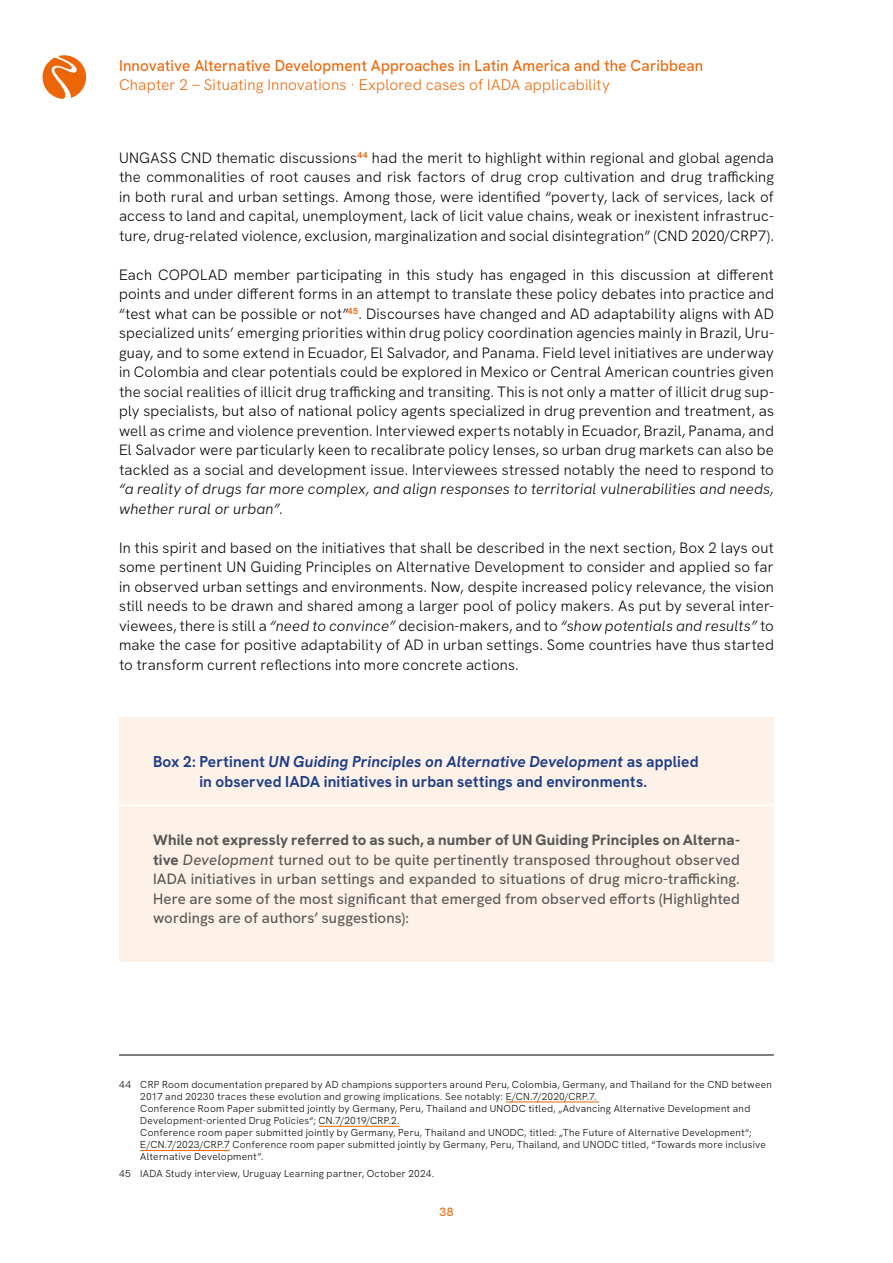
<style>
.page{position:relative;width:893px;height:1263px;background:#fff}
.page>*{position:absolute;margin:0;border:0;box-sizing:border-box;transform-origin:0 0}
.Kasten-Head{font:700 15.75px/19.5px "HK Grotesk Pro";letter-spacing:.005em;color:#1c3e88;text-align:center}
.t1{font:500 15.75px "HK Grotesk Pro";letter-spacing:.01em;color:#ec6608}
.t2{font:300 15.3px "HK Grotesk Pro";letter-spacing:.01em;color:#ec6608}
.Lauftext{font:300 15px/19.5px "HK Grotesk Pro";letter-spacing:.01em;color:#000;text-align:justify}
.Kasten-Lauftext{font:500 15px/19.5px "HK Grotesk Pro";letter-spacing:.01em;color:#575756;text-align:justify}
.t3{font:500 12px "HK Grotesk Pro";color:#ec6608}
.Fußnote{font:300 10.2px/12.1px "HK Grotesk Pro";letter-spacing:.025em;color:#000}
.s1{font-style:italic}
.s2{font-weight:800}
</style>
<div class="page">
<svg style="left:43px;top:55px;width:43px;height:44px"></svg>
<div style="left:119px;top:717px;width:655px;height:108px;background:#fef1e8"></div>
<hr style="left:119px;top:804px;width:655px;height:2px;background:#fff">
<div style="left:119px;top:815px;width:655px;height:147px;background:#fef1e8"></div>
<hr style="left:119px;top:1054px;width:655px;height:1px;background:#000">
<hr style="left:506px;top:1102px;width:93px;height:1px;background:#ec6608">
<hr style="left:318px;top:1126px;width:81px;height:1px;background:#ec6608">
<hr style="left:140px;top:1150px;width:90px;height:1px;background:#ec6608">
<p class="t1" style="left:119px;top:54px;width:586px">Innovative Alternative Development Approaches in Latin America and the Caribbean</p>
<p class="t2" style="left:119px;top:73px;width:493px">Chapter 2 – Situating Innovations · Explored cases of IADA applicability</p>
<p class="Lauftext" style="left:119px;top:147px;width:656px">UNGASS CND thematic discussions<sup>44</sup> had the merit to highlight within regional and global agenda the commonalities of root causes and risk factors of drug crop cultivation and drug trafficking in both rural and urban settings. Among those, were identified “poverty, lack of services, lack of access to land and capital, unemployment, lack of licit value chains, weak or inexistent infrastruc&shy;ture, drug-related violence, exclusion, marginalization and social disintegration” (CND 2020/CRP7).</p>
<p class="Lauftext" style="left:119px;top:264px;width:656px">Each COPOLAD member participating in this study has engaged in this discussion at different points and under different forms in an attempt to translate these policy debates into practice and “test what can be possible or not”<sup>45</sup>. Discourses have changed and AD adaptability aligns with AD specialized units’ emerging priorities within drug policy coordination agencies mainly in Brazil, Uru&shy;guay, and to some extend in Ecuador, El Salvador, and Panama. Field level initiatives are underway in Colombia and clear potentials could be explored in Mexico or Central American countries given the social realities of illicit drug trafficking and transiting. This is not only a matter of illicit drug sup&shy;ply specialists, but also of national policy agents specialized in drug prevention and treatment, as well as crime and violence prevention. Interviewed experts notably in Ecuador, Brazil, Panama, and El Salvador were particularly keen to recalibrate policy lenses, so urban drug markets can also be tackled as a social and development issue. Interviewees stressed notably the need to respond to <span class="s1">“a reality of drugs far more complex, and align responses to territorial vulnerabilities and needs, whether rural or urban”</span>.</p>
<p class="Lauftext" style="left:119px;top:537px;width:656px">In this spirit and based on the initiatives that shall be described in the next section, Box 2 lays out some pertinent UN Guiding Principles on Alternative Development to consider and applied so far in observed urban settings and environments. Now, despite increased policy relevance, the vision still needs to be drawn and shared among a larger pool of policy makers. As put by several inter&shy;viewees, there is still a <span class="s1">“need to convince”</span> decision-makers, and to <span class="s1">“show potentials and results”</span> to make the case for positive adaptability of AD in urban settings. Some countries have thus started to transform current reflections into more concrete actions.</p>
<p class="Kasten-Head" style="left:153px;top:751px;width:547px">Box 2: Pertinent <span class="s1">UN Guiding Principles on Alternative Development</span> as applied in observed IADA initiatives in urban settings and environments.</p>
<p class="Kasten-Lauftext" style="left:153px;top:829px;width:588px"><span class="s2">While not expressly referred to as such, a number of UN Guiding Principles on Alterna&shy;tive</span> <span class="s1">Development</span> turned out to be quite pertinently transposed throughout observed IADA initiatives in urban settings and expanded to situations of drug micro-trafficking.<br>Here are some of the most significant that emerged from observed efforts (Highlighted wordings are of authors’ suggestions):</p>
<p class="Fußnote" style="left:140px;top:1077px;width:633px;text-indent:-21px">44 CRP Room documentation prepared by AD champions supporters around Peru, Colombia, Germany, and Thailand for the CND between 2017 and 20230 traces these evolution and growing implications. See notably: E/CN.7/2020/CRP.7.<br>Conference Room Paper submitted jointly by Germany, Peru, Thailand and UNODC titled, „Advancing Alternative Development and Development-oriented Drug Policies“; CN.7/2019/CRP.2.<br>Conference room paper submitted jointly by Germany, Peru, Thailand and UNODC, titled: „The Future of Alternative Development“; E/CN.7/2023/CRP.7 Conference room paper submitted jointly by Germany, Peru, Thailand, and UNODC titled, “Towards more inclusive Alternative Development”.</p>
<p class="Fußnote" style="left:119px;top:1166px;width:317px">45 IADA Study interview, Uruguay Learning partner, October 2024.</p>
<p class="t3" style="left:440px;top:1202px;width:15px">38</p>
</div>
